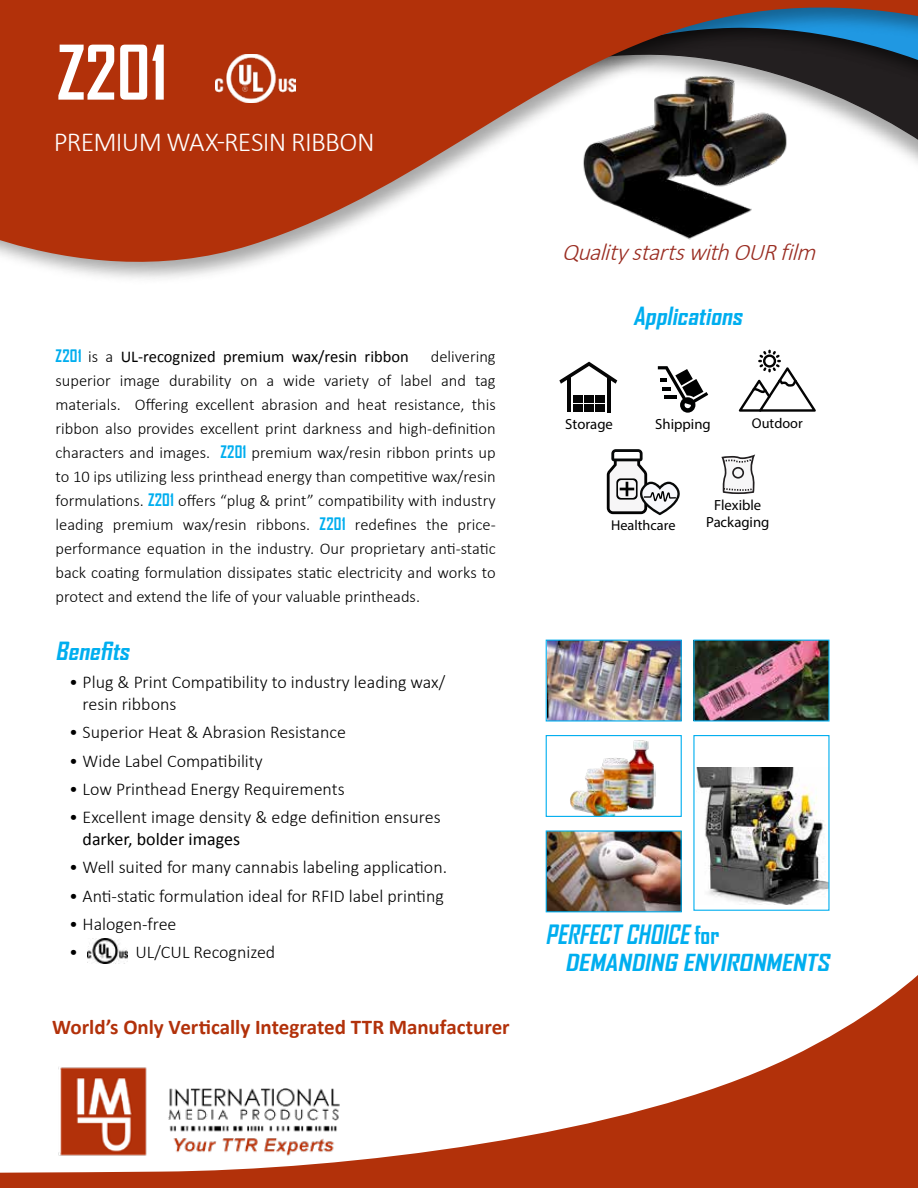
<style>
.page{position:relative;width:918px;height:1188px;background:#fff}
.page>*{position:absolute;margin:0;border:0;box-sizing:border-box;transform-origin:0 0}
.t1{font:700 72px "Agency FB";color:#fff}
.t2{font:300 27.6px "Calibri";letter-spacing:-.025em;color:#fff}
.t3{font:italic 700 25.5px "Agency FB";color:#00aeef}
.t4{font:italic 300 24px "Calibri";color:#9a2d22}
.t5{font:italic 700 24px "Agency FB";color:#00aeef;scale:1.1 1}
.t6{font:italic 700 22.5px "Agency FB";color:#00aeef;scale:1.25 1}
.t7{font:700 21px "Calibri";color:#b2310a}
.t8{font:300 18px/21.6px "Calibri";color:#000}
.t9{font:18px "Calibri";color:#000}
.t10{font:300 16.5px/24px "Calibri";color:#000;text-align:justify}
.t11{font:16.5px "Calibri";color:#000}
.t12{font:14.7px/17.7px "Myriad Pro";color:#000;text-align:center}
.t13{font:14.25px "Myriad Pro";color:#000}
.s1{font-family:"Agency FB";font-weight:700;color:#00aeef}
.s2{font-weight:300}
.s3{font-style:normal;font-size:24px}
</style>
<div class="page">
<svg style="left:0;top:0;width:918px;height:279px;fill:#b2310a"></svg>
<svg style="left:0;top:896px;width:918px;height:292px"></svg>
<div style="left:38px;top:1005px;width:486px;height:47px;background:#fff"></div>
<img style="left:54px;top:1063px;width:289px;height:96px">
<img style="left:573px;top:71px;width:235px;height:172px">
<img style="left:216px;top:54px;width:80px;height:49px">
<img style="left:87px;top:939px;width:41px;height:24px">
<svg style="left:607px;top:449px;width:73px;height:66px"></svg>
<svg style="left:721px;top:454px;width:34px;height:40px"></svg>
<svg style="left:739px;top:350px;width:77px;height:62px"></svg>
<svg style="left:658px;top:366px;width:50px;height:47px"></svg>
<svg style="left:559px;top:362px;width:58px;height:22px"></svg>
<hr style="left:567px;top:376px;width:4px;height:36px;background:#050505">
<hr style="left:607px;top:377px;width:3px;height:35px;background:#050505">
<div style="left:573px;top:395px;width:10px;height:7px;background:#050505"></div>
<div style="left:573px;top:404px;width:10px;height:8px;background:#050505"></div>
<div style="left:584px;top:395px;width:9px;height:7px;background:#050505"></div>
<div style="left:584px;top:404px;width:9px;height:8px;background:#050505"></div>
<div style="left:595px;top:404px;width:9px;height:8px;background:#050505"></div>
<div style="left:595px;top:395px;width:9px;height:7px;background:#050505"></div>
<img style="left:570px;top:740px;width:85px;height:75px">
<div style="left:546px;top:735px;width:136px;height:82px;border:1px solid #00aeef"></div>
<img style="left:548px;top:832px;width:132px;height:78px">
<div style="left:546px;top:830px;width:136px;height:82px;border:1px solid #00aeef"></div>
<img style="left:548px;top:642px;width:132px;height:78px">
<div style="left:546px;top:640px;width:136px;height:82px;border:1px solid #00aeef"></div>
<img style="left:697px;top:768px;width:131px;height:136px">
<div style="left:693px;top:735px;width:137px;height:176px;border:1px solid #00aeef"></div>
<img style="left:695px;top:642px;width:133px;height:78px">
<h1 class="t1" style="left:57px;top:28px;width:112px">Z201</h1>
<h2 class="t2" style="left:54px;top:125px;width:322px">PREMIUM WAX-RESIN RIBBON</h2>
<p class="t11" style="left:56px;top:345px;width:355px"><span class="s1">Z201</span> <span class="s2">is a</span> UL-recognized premium wax/resin ribbon</p>
<p class="t10" style="left:56px;top:345px;width:442px;text-indent:375px">delivering superior image durability on a wide variety of label and tag materials. Offering excellent abrasion and heat resistance, this ribbon also provides excellent print darkness and high-definition characters and images. <span class="s1">Z201</span> premium wax/resin ribbon prints up to 10 ips utilizing less printhead energy than competitive wax/resin formulations. <span class="s1">Z201</span> offers “plug &amp; print” compatibility with industry leading premium wax/resin ribbons. <span class="s1">Z201</span> redefines the price&shy;performance equation in the industry. Our proprietary anti-static back coating formulation dissipates static electricity and works to protect and extend the life of your valuable printheads.</p>
<h3 class="t5" style="left:56px;top:636px;width:73px">Benefits</h3>
<p class="t8" style="left:83px;top:671px;width:364px;text-indent:-14px">• Plug &amp; Print Compatibility to industry leading wax/ resin ribbons</p>
<p class="t8" style="left:69px;top:721px;width:278px">• Superior Heat &amp; Abrasion Resistance</p>
<p class="t8" style="left:69px;top:750px;width:195px">• Wide Label Compatibility</p>
<p class="t8" style="left:69px;top:778px;width:277px">• Low Printhead Energy Requirements</p>
<p class="t8" style="left:69px;top:806px;width:373px">• Excellent image density &amp; edge definition ensures</p>
<p class="t9" style="left:83px;top:827px;width:159px">darker, bolder images</p>
<p class="t8" style="left:69px;top:856px;width:380px">• Well suited for many cannabis labeling application.</p>
<p class="t8" style="left:69px;top:885px;width:376px">• Anti-static formulation ideal for RFID label printing</p>
<p class="t8" style="left:69px;top:910px;width:109px;line-height:28.3px">• Halogen-free •</p>
<p class="t8" style="left:135px;top:941px;width:141px">UL/CUL Recognized</p>
<p class="t7" style="left:52px;top:1012px;width:459px">World’s Only Vertically Integrated TTR Manufacturer</p>
<h3 class="t4" style="left:562px;top:237px;width:262px">QualitystartswithOURfilm</h3>
<h3 class="t5" style="left:633px;top:301px;width:105px">Applications</h3>
<p class="t12" style="left:565px;top:415px;width:49px">Storage</p>
<p class="t12" style="left:655px;top:415px;width:57px">Shipping</p>
<p class="t13" style="left:752px;top:415px;width:52px">Outdoor</p>
<p class="t13" style="left:611px;top:517px;width:66px">Healthcare</p>
<p class="t12" style="left:706px;top:496px;width:65px">Flexible<br>Packaging</p>
<h3 class="t3" style="left:546px;top:919px;width:175px">PERFECTCHOICE <span class="s3">f o r</span></h3>
<h3 class="t6" style="left:565px;top:949px;width:217px">DEMANDING ENVIRONMENTS</h3>
</div>
